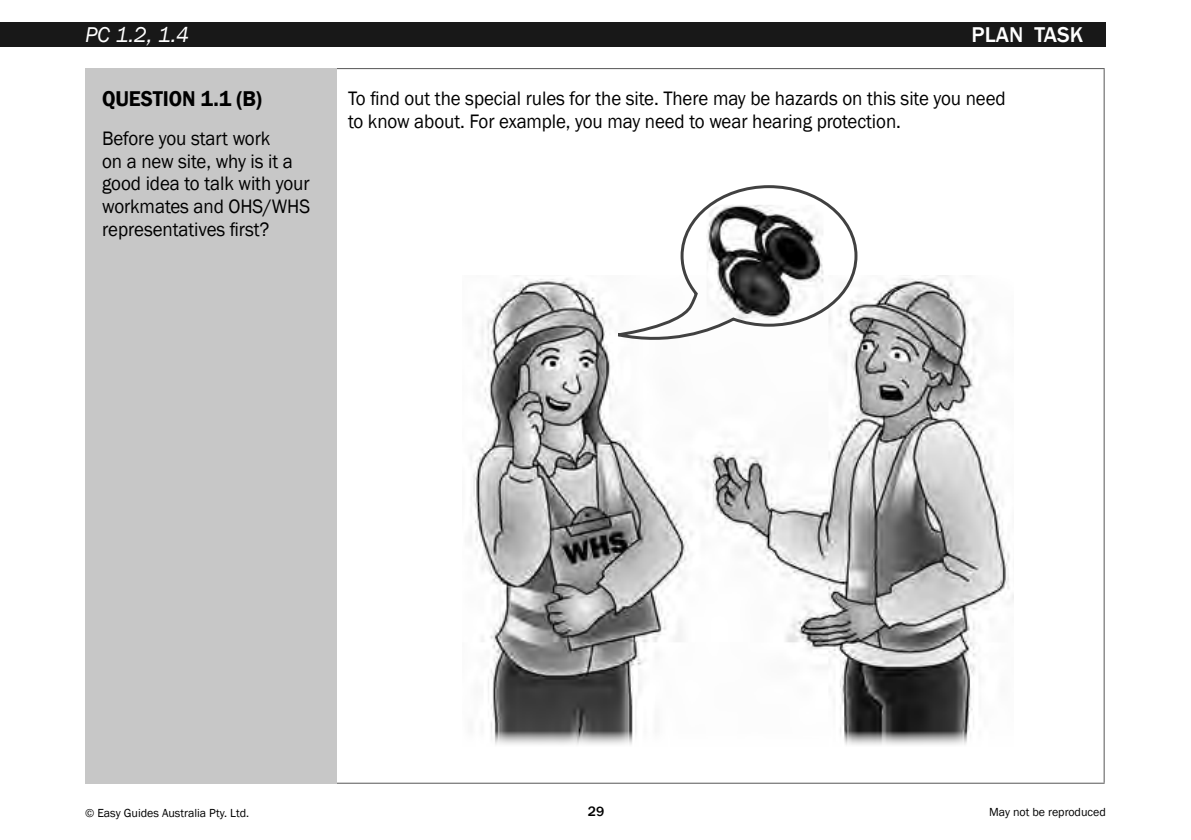
<style>
.page{position:relative;width:1191px;height:840px;background:#fff}
.page>*{position:absolute;margin:0;border:0;box-sizing:border-box;transform-origin:0 0}
.t1{font:600 22px "Franklin Gothic";letter-spacing:-.005em;color:#000;scale:.95 1}
.t2{font:italic 22px "Franklin Gothic";color:#fff}
.t3{font:500 22px "Franklin Gothic";color:#fff}
.t4{font:20px/22.8px "Franklin Gothic";letter-spacing:-.005em;color:#000;scale:.95 1}
.t5{font:500 14px "Franklin Gothic";color:#000}
.t6{font:12px "Franklin Gothic";color:#000}
</style>
<div class="page">
<div style="left:0;top:23px;width:1106px;height:24px;background:#181818"></div>
<hr style="left:335px;top:68px;width:769px;height:1px;background:#555">
<hr style="left:1103px;top:69px;width:1px;height:713px;background:#555">
<hr style="left:335px;top:782px;width:769px;height:1px;background:#555">
<img style="left:469px;top:275px;width:544px;height:470px">
<svg style="left:615px;top:185px;width:244px;height:160px"></svg>
<div style="left:85px;top:68px;width:252px;height:715px;background:#c7c7c7"></div>
<p class="t2" style="left:85px;top:21px;width:105px">PC 1.2, 1.4</p>
<p class="t1" style="left:102px;top:85px;width:170px">QUESTION 1.1 (B)</p>
<p class="t4" style="left:102px;top:127px;width:221px">Before you start work<br>on a new site, why is it a good idea to talk with your workmates and OHS/WHS representatives first?</p>
<p class="t3" style="left:971px;top:21px;width:113px">PLAN TASK</p>
<p class="t4" style="left:348px;top:87px;width:693px">To find out the special rules for the site. There may be hazards on this site you need to know about. For example, you may need to wear hearing protection.</p>
<p class="t6" style="left:85px;top:805px;width:166px">© Easy Guides Australia Pty. Ltd.</p>
<p class="t5" style="left:588px;top:802px;width:18px">29</p>
<p class="t6" style="left:989px;top:804px;width:118px">May not be reproduced</p>
</div>
